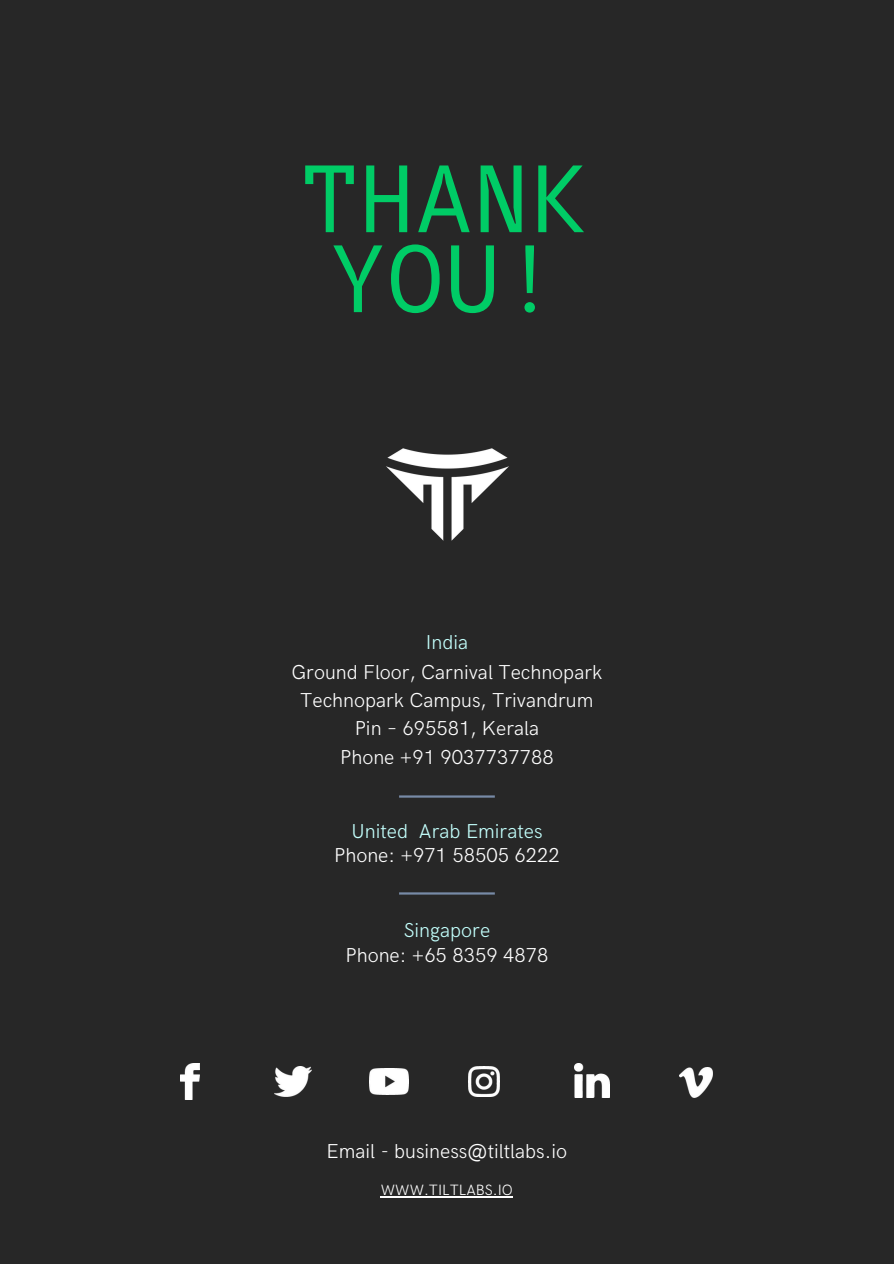
<style>
.page{position:relative;width:894px;height:1264px;background:#fff}
.page>*{position:absolute;margin:0;border:0;box-sizing:border-box;transform-origin:0 0}
.t1{font:95.25px/79.9px "TT Interphases Mono";color:#0c6;text-align:center}
.t2{font:300 20.25px/28px "HK Grotesk";color:#fff;text-align:center}
.t3{font:300 20.25px "HK Grotesk";color:#c3fffc}
.t4{font:300 15px "HK Grotesk";color:#fff}
</style>
<div class="page">
<div style="left:0;top:0;width:893px;height:1263px;background:#272727"></div>
<img style="left:180px;top:1063px;width:20px;height:36px">
<img style="left:274px;top:1066px;width:37px;height:30px">
<img style="left:370px;top:1068px;width:38px;height:26px">
<img style="left:468px;top:1066px;width:31px;height:30px">
<img style="left:574px;top:1063px;width:35px;height:34px">
<img style="left:679px;top:1067px;width:33px;height:30px">
<hr style="left:399px;top:795px;width:95px;height:2px;background:#778aa6">
<hr style="left:399px;top:892px;width:95px;height:2px;background:#778aa6">
<img style="left:386px;top:448px;width:123px;height:93px">
<hr style="left:381px;top:1196px;width:132px;height:1px;background:#fff">
<h2 class="t1" style="left:301px;top:158px;width:287px">THANK<br>YOU!</h2>
<p class="t3" style="left:425px;top:631px;width:44px">India</p>
<p class="t2" style="left:291px;top:658px;width:312px">Ground Floor, Carnival Technopark<br>Technopark Campus, Trivandrum<br>Pin – 695581, Kerala</p>
<p class="t2" style="left:340px;top:744px;width:215px">Phone +91 9037737788</p>
<p class="t3" style="left:351px;top:820px;width:192px">United Arab Emirates</p>
<h2 class="t2" style="left:334px;top:842px;width:227px">Phone: +971 58505 6222</h2>
<p class="t3" style="left:403px;top:918px;width:88px">Singapore</p>
<h2 class="t2" style="left:345px;top:942px;width:204px">Phone: +65 8359 4878</h2>
<p class="t2" style="left:326px;top:1138px;width:242px">Email - business@tiltlabs.io</p>
<p class="t4" style="left:381px;top:1181px;width:133px">WWW.TILTLABS.IO</p>
</div>
